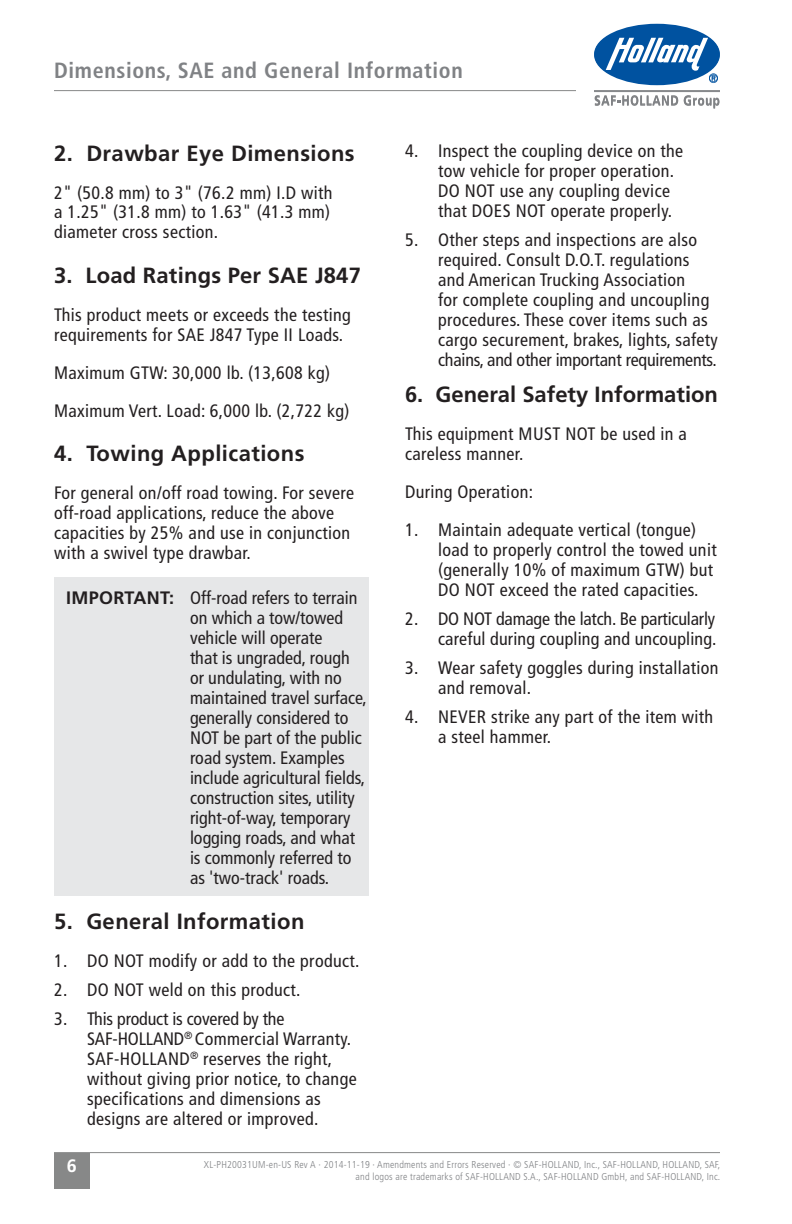
<style>
.page{position:relative;width:792px;height:1224px;background:#fff}
.page>*{position:absolute;margin:0;border:0;box-sizing:border-box;transform-origin:0 0}
.t1{font:700 22px "Frutiger LT Std";letter-spacing:.02em;color:#231f20}
.t2{font:700 condensed 22px "Frutiger LT Std";letter-spacing:.03em;color:#808285}
.t3{font:700 22px "Frutiger LT Std";color:#231f20}
.t4{font:condensed 18px/20px "Frutiger LT Std";letter-spacing:.02em;color:#231f20}
.t5{font:condensed 18px/20px "Frutiger LT Std";color:#231f20}
.t6{font:700 18px "Frutiger LT Std";color:#fff}
.t7{font:300 condensed 10px/12px "Frutiger LT Std";letter-spacing:.02em;color:#808285;text-align:right}
.s1{font-weight:700;font-stretch:normal}
</style>
<div class="page">
<hr style="left:594px;top:91px;width:126px;height:1px;background:#808285">
<div style="left:54px;top:577px;width:315px;height:319px;background:#e6e7e8"></div>
<hr style="left:54px;top:90px;width:522px;height:1px;background:#878888">
<div style="left:594px;top:24px;width:126px;height:60px;background:#0052a0;border-radius:50%"></div>
<svg style="left:606px;top:38px;width:112px;height:45px"></svg>
<svg style="left:595px;top:95px;width:83px;height:11px"></svg>
<svg style="left:684px;top:95px;width:35px;height:14px"></svg>
<hr style="left:594px;top:90px;width:126px;height:1px;background:#808285">
<hr style="left:54px;top:1152px;width:666px;height:1px;background:#878888">
<div style="left:54px;top:1153px;width:36px;height:36px;background:#878888"></div>
<p class="t2" style="left:54px;top:61px;width:410px">Dimensions, SAE and General Information</p>
<p class="t1" style="left:54px;top:143px;width:302px">2. Drawbar Eye Dimensions</p>
<p class="t4" style="left:54px;top:183px;width:280px">2" (50.8 mm) to 3" (76.2 mm) I.D with a 1.25" (31.8 mm) to 1.63" (41.3 mm) diameter cross section.</p>
<p class="t1" style="left:54px;top:266px;width:308px">3. Load Ratings Per SAE J847</p>
<p class="t4" style="left:54px;top:305px;width:298px">This product meets or exceeds the testing requirements for SAE J847 Type II Loads.</p>
<p class="t4" style="left:54px;top:354px;width:297px;line-height:38px">Maximum GTW: 30,000 lb. (13,608 kg)<br>Maximum Vert. Load: 6,000 lb. (2,722 kg)</p>
<p class="t1" style="left:54px;top:444px;width:252px">4. Towing Applications</p>
<p class="t4" style="left:54px;top:484px;width:302px">For general on/off road towing. For severe off-road applications, reduce the above capacities by 25% and use in conjunction with a swivel type drawbar.</p>
<p class="t5" style="left:190px;top:589px;width:178px;text-indent:-124px"><span class="s1">IMPORTANT:</span> Off-road refers to terrain on which a tow/towed vehicle will operate<br>that is ungraded, rough or undulating, with no maintained travel surface, generally considered to<br>NOT be part of the public road system. Examples include agricultural fields, construction sites, utility right-of-way, temporary logging roads, and what is commonly referred to as 'two-track' roads.</p>
<p class="t1" style="left:54px;top:912px;width:252px">5. General Information</p>
<p class="t4" style="left:54px;top:951px;width:307px">1. DO NOT modify or add to the product.</p>
<p class="t4" style="left:54px;top:980px;width:248px">2. DO NOT weld on this product.</p>
<p class="t4" style="left:87px;top:1009px;width:271px;text-indent:-33px">3. This product is covered by the SAF-HOLLAND<sup>®</sup> Commercial Warranty.<br>SAF-HOLLAND<sup>®</sup> reserves the right, without giving prior notice, to change specifications and dimensions as designs are altered or improved.</p>
<p class="t4" style="left:438px;top:142px;width:247px;text-indent:-33px">4. Inspect the coupling device on the tow vehicle for proper operation.<br>DO NOT use any coupling device that DOES NOT operate properly.</p>
<p class="t4" style="left:438px;top:231px;width:281px;text-indent:-33px">5. Other steps and inspections are also required. Consult D.O.T. regulations and American Trucking Association<br>for complete coupling and uncoupling procedures. These cover items such as cargo securement, brakes, lights, safety chains, and other important requirements.</p>
<p class="t3" style="left:405px;top:385px;width:315px">6. General Safety Information</p>
<p class="t4" style="left:405px;top:424px;width:283px">This equipment MUST NOT be used in a careless manner.</p>
<p class="t4" style="left:405px;top:482px;width:130px">During Operation:</p>
<p class="t4" style="left:438px;top:520px;width:280px;text-indent:-33px">1. Maintain adequate vertical (tongue) load to properly control the towed unit (generally 10% of maximum GTW) but DO NOT exceed the rated capacities.</p>
<p class="t4" style="left:405px;top:609px;width:313px;text-align:right">2. DO NOT damage the latch. Be particularly careful during coupling and uncoupling.</p>
<p class="t4" style="left:438px;top:658px;width:282px;text-indent:-33px">3. Wear safety goggles during installation and removal.</p>
<p class="t4" style="left:438px;top:707px;width:277px;text-indent:-33px">4. NEVER strike any part of the item with a steel hammer.</p>
<p class="t6" style="left:67px;top:1158px;width:12px">6</p>
<p class="t7" style="left:204px;top:1159px;width:518px">XL-PH20031UM-en-US Rev A · 2014-11-19 · Amendments and Errors Reserved · © SAF-HOLLAND, Inc., SAF-HOLLAND, HOLLAND, SAF, and logos are trademarks of SAF-HOLLAND S.A., SAF-HOLLAND GmbH, and SAF-HOLLAND, Inc.</p>
</div>
